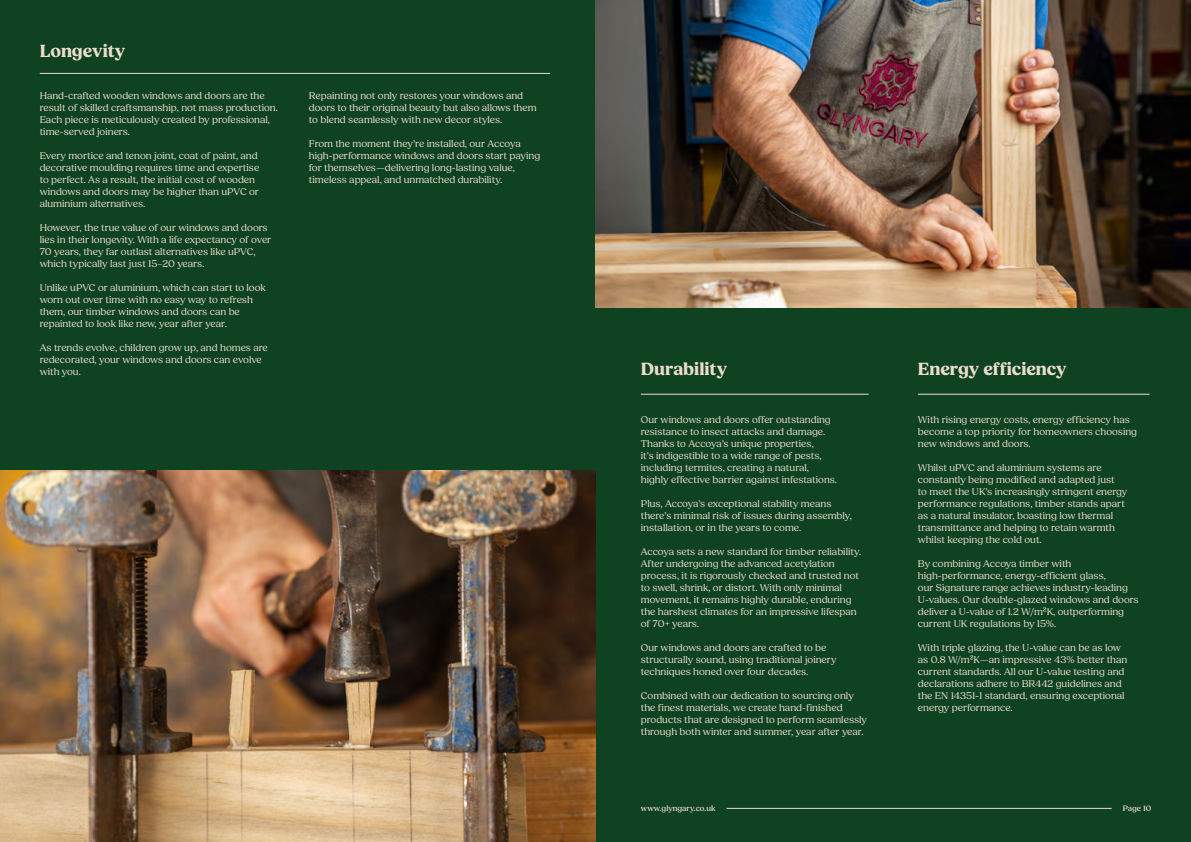
<style>
.page{position:relative;width:1191px;height:842px;background:#0e4220}
.page>*{position:absolute;margin:0;border:0;box-sizing:border-box;transform-origin:0 0}
.t1{font:700 18px "Fields";color:#ebddd0}
.t2{font:10px/12px "Fields";color:#ebddd0}
.t3{font:500 8px "Fields";color:#ebddd0}
</style>
<div class="page">
<hr style="left:40px;top:73px;width:510px;height:1px;background:#ebddd0">
<img style="left:0;top:471px;width:595px;height:371px">
<hr style="left:918px;top:394px;width:231px;height:1px;background:#ebddd0">
<hr style="left:641px;top:394px;width:227px;height:1px;background:#ebddd0">
<img style="left:595px;top:0;width:596px;height:307px">
<hr style="left:726px;top:808px;width:385px;height:1px;background:#ebddd0">
<h1 class="t1" style="left:40px;top:40px;width:87px">Longevity</h1>
<p class="t2" style="left:40px;top:90px;width:240px">Hand-crafted wooden windows and doors are the result of skilled craftsmanship, not mass production.<br>Each piece is meticulously created by professional, time-served joiners.</p>
<p class="t2" style="left:40px;top:150px;width:221px">Every mortice and tenon joint, coat of paint, and decorative moulding requires time and expertise to perfect. As a result, the initial cost of wooden windows and doors may be higher than uPVC or aluminium alternatives.</p>
<p class="t2" style="left:40px;top:222px;width:233px">However, the true value of our windows and doors lies in their longevity. With a life expectancy of over 70 years, they far outlast alternatives like uPVC, which typically last just 15–20 years.</p>
<p class="t2" style="left:40px;top:282px;width:228px">Unlike uPVC or aluminium, which can start to look worn out over time with no easy way to refresh them, our timber windows and doors can be repainted to look like new, year after year.</p>
<p class="t2" style="left:40px;top:342px;width:230px">As trends evolve, children grow up, and homes are redecorated, your windows and doors can evolve with you.</p>
<p class="t2" style="left:309px;top:90px;width:229px">Repainting not only restores your windows and doors to their original beauty but also allows them to blend seamlessly with new decor styles.</p>
<p class="t2" style="left:309px;top:138px;width:233px">From the moment they’re installed, our Accoya high-performance windows and doors start paying for themselves—delivering long-lasting value, timeless appeal, and unmatched durability.</p>
<h1 class="t1" style="left:641px;top:359px;width:88px">Durability</h1>
<p class="t2" style="left:641px;top:413px;width:198px">Our windows and doors offer outstanding resistance to insect attacks and damage.<br>Thanks to Accoya’s unique properties,<br>it’s indigestible to a wide range of pests, including termites, creating a natural, highly effective barrier against infestations.</p>
<p class="t2" style="left:641px;top:497px;width:212px">Plus, Accoya’s exceptional stability means there’s minimal risk of issues during assembly, installation, or in the years to come.</p>
<p class="t2" style="left:641px;top:545px;width:222px">Accoya sets a new standard for timber reliability.<br>After undergoing the advanced acetylation process, it is rigorously checked and trusted not to swell, shrink, or distort. With only minimal movement, it remains highly durable, enduring the harshest climates for an impressive lifespan of 70+ years.</p>
<p class="t2" style="left:641px;top:641px;width:197px">Our windows and doors are crafted to be structurally sound, using traditional joinery techniques honed over four decades.</p>
<p class="t2" style="left:641px;top:689px;width:228px">Combined with our dedication to sourcing only the finest materials, we create hand-finished products that are designed to perform seamlessly through both winter and summer, year after year.</p>
<h1 class="t1" style="left:918px;top:359px;width:150px">Energy efficiency</h1>
<p class="t2" style="left:918px;top:413px;width:221px">With rising energy costs, energy efficiency has become a top priority for homeowners choosing new windows and doors.</p>
<p class="t2" style="left:918px;top:461px;width:211px">Whilst uPVC and aluminium systems are constantly being modified and adapted just<br>to meet the UK’s increasingly stringent energy performance regulations, timber stands apart as a natural insulator, boasting low thermal transmittance and helping to retain warmth whilst keeping the cold out.</p>
<p class="t2" style="left:918px;top:557px;width:222px">By combining Accoya timber with high-performance, energy-efficient glass,<br>our Signature range achieves industry-leading U-values. Our double-glazed windows and doors deliver a U-value of 1.2 W/m²K, outperforming current UK regulations by 15%.</p>
<p class="t2" style="left:918px;top:641px;width:211px">With triple glazing, the U-value can be as low as 0.8 W/m²K—an impressive 43% better than current standards. All our U-value testing and declarations adhere to BR442 guidelines and the EN 14351-1 standard, ensuring exceptional energy performance.</p>
<p class="t3" style="left:641px;top:803px;width:76px">www.glyngary.co.uk</p>
<p class="t3" style="left:1122px;top:803px;width:30px">Page 10</p>
</div>
